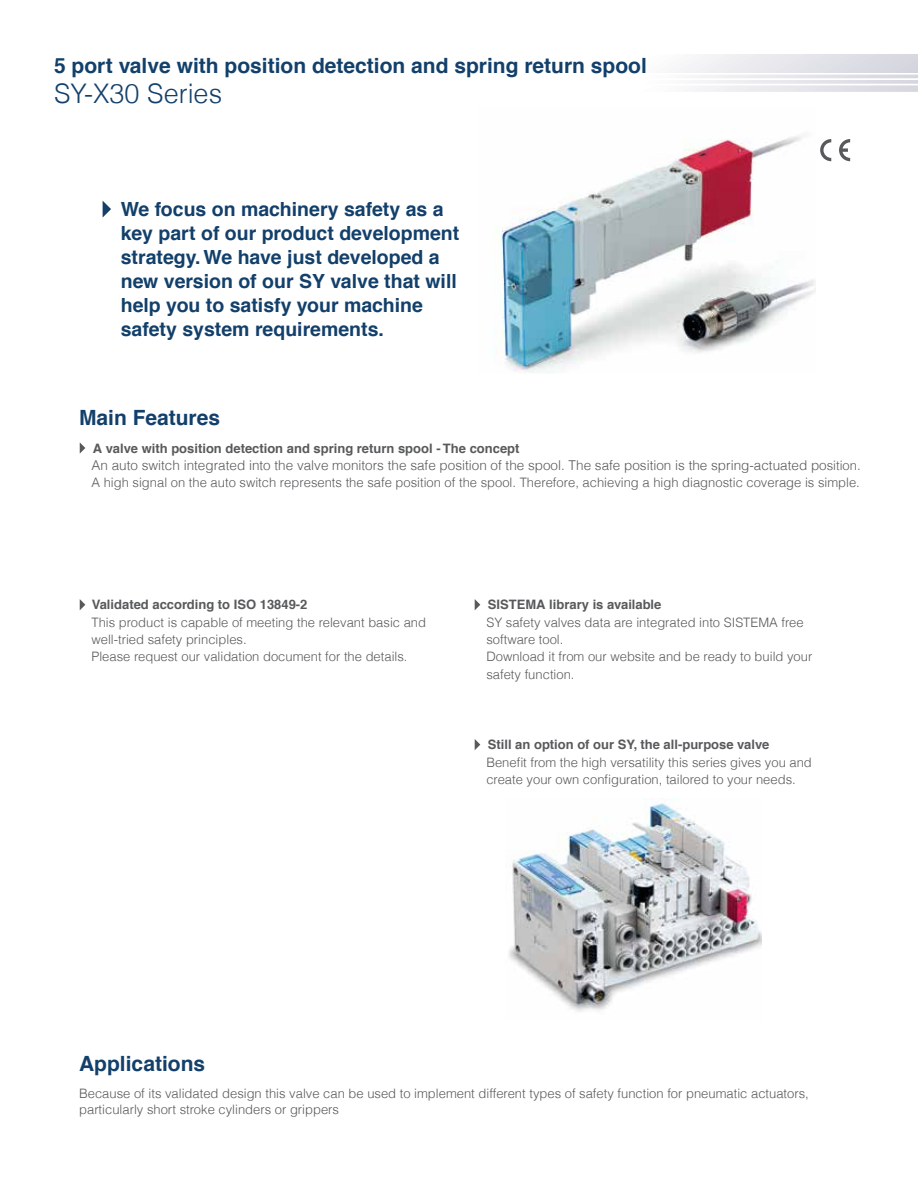
<style>
.page{position:relative;width:918px;height:1188px;background:#fff}
.page>*{position:absolute;margin:0;border:0;box-sizing:border-box;transform-origin:0 0}
.t1{font:300 27px "Helvetica";color:#13406b}
.t2{font:700 21px "Helvetica";color:#13406b}
.t3{font:700 19.5px/24px "Helvetica";color:#13406b}
.t4{font:300 13.5px "Helvetica";color:#58595b}
.t5{font:300 13.05px/17.2px "Helvetica";color:#58595b}
.t6{font:700 13.05px "Helvetica";color:#58595b}
.s1{font-size:13.05px}
</style>
<div class="page">
<svg style="left:674px;top:54px;width:244px;height:19px"></svg>
<svg style="left:694px;top:75px;width:224px;height:17px"></svg>
<svg style="left:80px;top:442px;width:5px;height:12px"></svg>
<svg style="left:80px;top:599px;width:5px;height:11px"></svg>
<svg style="left:475px;top:599px;width:5px;height:11px"></svg>
<svg style="left:475px;top:739px;width:5px;height:11px"></svg>
<svg style="left:103px;top:201px;width:8px;height:16px"></svg>
<svg style="left:820px;top:139px;width:11px;height:22px"></svg>
<svg style="left:839px;top:139px;width:11px;height:22px"></svg>
<img style="left:493px;top:136px;width:322px;height:237px">
<img style="left:506px;top:799px;width:256px;height:213px">
<h2 class="t2" style="left:54px;top:49px;width:594px">5 port valve with position detection and spring return spool</h2>
<h1 class="t1" style="left:54px;top:71px;width:170px">SY-X30 Series</h1>
<h3 class="t3" style="left:121px;top:197px;width:340px">We focus on machinery safety as a key part of our product development strategy. We have just developed a new version of our SY valve that will help you to satisfy your machine safety system requirements.</h3>
<h2 class="t2" style="left:79px;top:401px;width:143px">Main Features</h2>
<p class="t6" style="left:93px;top:438px;width:428px">A valve with position detection and spring return spool - The concept</p>
<p class="t4" style="left:91px;top:454px;width:771px">An auto switch integrated into the valve monitors the safe position of the spool. The safe position is the spring-actuated po<span class="s1">sition.</span></p>
<p class="t5" style="left:91px;top:473px;width:770px">A high signal on the auto switch represents the safe position of the spool. Therefore, achieving a high diagnostic coverage is simple.</p>
<p class="t6" style="left:92px;top:594px;width:217px">Validated according to ISO 13849-2</p>
<p class="t5" style="left:91px;top:612px;width:336px">This product is capable of meeting the relevant basic and well-tried safety principles.<br>Please request our validation document for the details.</p>
<p class="t6" style="left:488px;top:594px;width:175px">SISTEMA library is available</p>
<p class="t5" style="left:486px;top:612px;width:327px">SY safety valves data are integrated into SISTEMA free software tool.<br>Download it from our website and be ready to build your safety function.</p>
<p class="t6" style="left:488px;top:734px;width:283px">Still an option of our SY, the all-purpose valve</p>
<p class="t5" style="left:486px;top:752px;width:327px">Benefit from the high versatility this series gives you and create your own configuration, tailored to your needs.</p>
<h2 class="t2" style="left:79px;top:1046px;width:128px">Applications</h2>
<p class="t5" style="left:79px;top:1085px;width:731px;line-height:15.6px">Because of its validated design this valve can be used to implement different types of safety function for pneumatic actuators, particularly short stroke cylinders or grippers</p>
</div>
